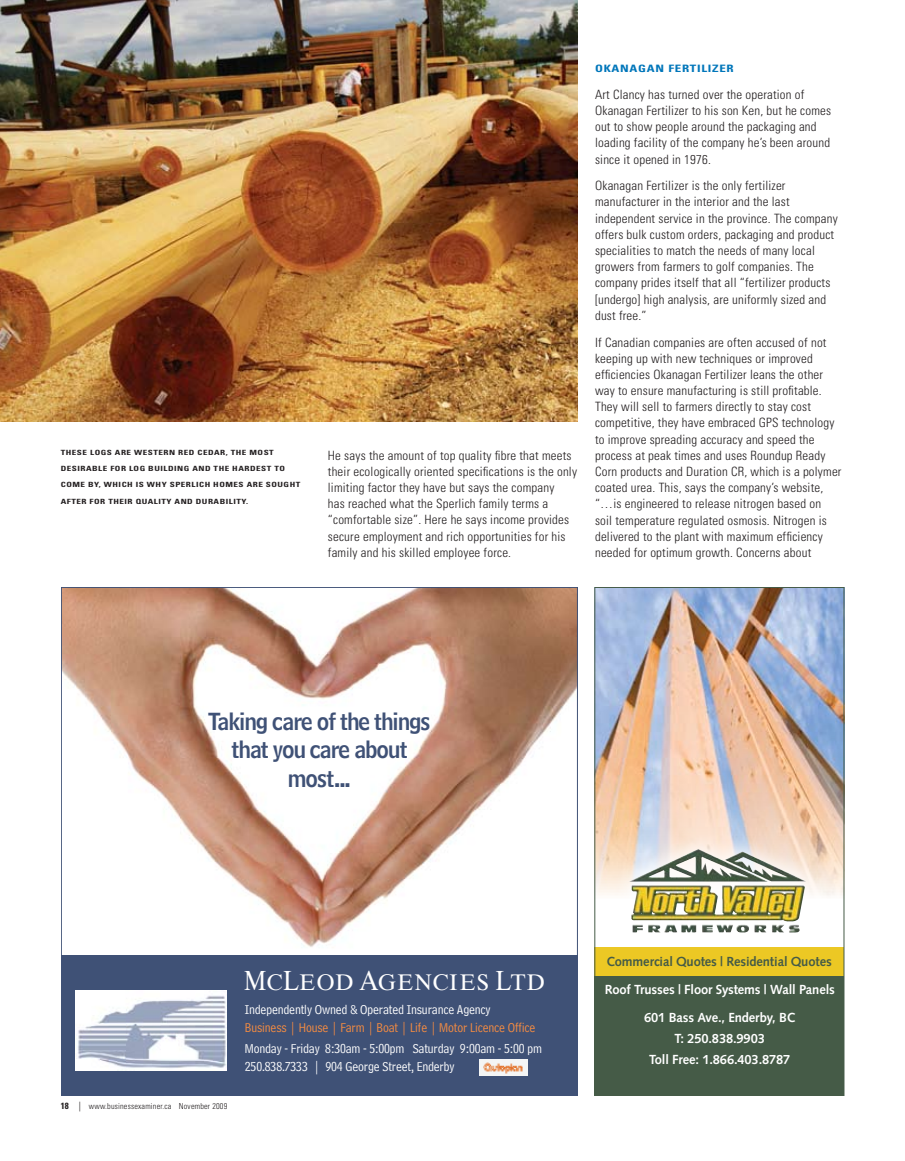
<style>
.page{position:relative;width:905px;height:1161px;background:#fff}
.page>*{position:absolute;margin:0;border:0;box-sizing:border-box;transform-origin:0 0}
.t1{font:23.25px/28.5px "Bell Centennial Name And Number";letter-spacing:-.045em;color:#3f5176;text-align:center}
.t2{font:22.65px "Times Ten Roman SC";letter-spacing:.045em;color:#fff}
.t3{font:13.5px/18px "Bell Centennial Address";letter-spacing:-.01em;color:#fff}
.t4{font:13.5px "Bell Centennial Address";letter-spacing:-.01em;color:#f68c41}
.t5{font:700 13.2px/28.5px "Syntax";letter-spacing:-.01em;color:#fff;text-align:center}
.t6{font:700 13.2px "Syntax";letter-spacing:-.01em;color:#455b47}
.t7{font:300 condensed 12.75px/16.2px "Univers";letter-spacing:.015em;color:#231f20}
.t8{font:700 condensed 10.2px "Univers";letter-spacing:.055em;color:#0076ba;scale:1.27 1}
.t9{font:300 condensed 8.25px "Univers";letter-spacing:.025em;color:#231f20}
.t10{font:700 condensed 7.2px "Univers";letter-spacing:.055em;color:#231f20;scale:1.27 1}
.s1{font-weight:700;font-size:9px}
.s2{font-size:9.75px}
.s3{font-size:27.6px}
</style>
<div class="page">
<img style="left:63px;top:589px;width:512px;height:367px">
<div style="left:61px;top:956px;width:516px;height:140px;background:#3f5176"></div>
<img style="left:76px;top:991px;width:151px;height:80px">
<img style="left:480px;top:1059px;width:47px;height:16px">
<img style="left:0;top:0;width:577px;height:421px">
<div style="left:594px;top:975px;width:250px;height:121px;background:#455b47"></div>
<img style="left:596px;top:589px;width:246px;height:306px">
<div style="left:608px;top:828px;width:236px;height:166px;background:#fff;opacity:.75"></div>
<img style="left:641px;top:849px;width:57px;height:27px">
<div style="left:594px;top:947px;width:250px;height:29px;background:#ecc824"></div>
<div style="left:594px;top:587px;width:250px;height:509px;border:1px solid #455b47"></div>
<p class="t10" style="left:61px;top:448px;width:169px">THESE LOGS ARE WESTERN RED CEDAR, THE MOST</p>
<p class="t10" style="left:61px;top:464px;width:178px">DESIRABLE FOR LOG BUILDING AND THE HARDEST TO</p>
<p class="t10" style="left:61px;top:480px;width:190px">COME BY, WHICH IS WHY SPERLICH HOMES ARE SOUGHT</p>
<p class="t10" style="left:61px;top:497px;width:149px">AFTER FOR THEIR QUALITY AND DURABILITY.</p>
<p class="t7" style="left:328px;top:447px;width:251px">He says the amount of top quality fibre that meets their ecologically oriented specifications is the only limiting factor they have but says the company<br>has reached what the Sperlich family terms a “comfortable size”. Here he says income provides secure employment and rich opportunities for his family and his skilled employee force.</p>
<p class="t8" style="left:595px;top:62px;width:111px">OKANAGAN FERTILIZER</p>
<p class="t7" style="left:595px;top:86px;width:238px">Art Clancy has turned over the operation of Okanagan Fertilizer to his son Ken, but he comes out to show people around the packaging and loading facility of the company he’s been around since it opened in 1976.</p>
<p class="t7" style="left:595px;top:178px;width:244px">Okanagan Fertilizer is the only fertilizer manufacturer in the interior and the last independent service in the province. The company offers bulk custom orders, packaging and product specialities to match the needs of many local growers from farmers to golf companies. The company prides itself that all “fertilizer products [undergo] high analysis, are uniformly sized and dust free.”</p>
<p class="t7" style="left:595px;top:334px;width:248px">If Canadian companies are often accused of not keeping up with new techniques or improved efficiencies Okanagan Fertilizer leans the other way to ensure manufacturing is still profitable.<br>They will sell to farmers directly to stay cost competitive, they have embraced GPS technology to improve spreading accuracy and speed the process at peak times and uses Roundup Ready Corn products and Duration CR, which is a polymer coated urea. This, says the company’s website, “…is engineered to release nitrogen based on<br>soil temperature regulated osmosis. Nitrogen is delivered to the plant with maximum efficiency needed for optimum growth. Concerns about</p>
<h1 class="t1" style="left:208px;top:707px;width:224px">Taking care of the things that you care about most...</h1>
<p class="t9" style="left:61px;top:1101px;width:168px"><span class="s1">18</span> <span class="s2">|</span> www.businessexaminer.ca November 2009</p>
<h2 class="t2" style="left:244px;top:969px;width:303px"><span class="s3">M</span>C<span class="s3">L</span>EOD <span class="s3">A</span>GENCIES <span class="s3">L</span>TD</h2>
<p class="t3" style="left:245px;top:1000px;width:247px">Independently Owned &amp; Operated Insurance Agency</p>
<p class="t4" style="left:245px;top:1019px;width:292px">Business | House | Farm | Boat | Life | Motor Licence Office</p>
<p class="t3" style="left:245px;top:1039px;width:298px">Monday - Friday 8:30am - 5:00pm Saturday 9:00am - 5:00 pm<br>250.838.7333 | 904 George Street, Enderby</p>
<p class="t6" style="left:606px;top:954px;width:227px">Commercial Quotes | Residential Quotes</p>
<p class="t5" style="left:604px;top:975px;width:232px">Roof Trusses | Floor Systems | Wall Panels<br>601 Bass Ave., Enderby, BC</p>
<p class="t5" style="left:649px;top:1028px;width:143px;line-height:21px">T: 250.838.9903<br>Toll Free: 1.866.403.8787</p>
</div>
